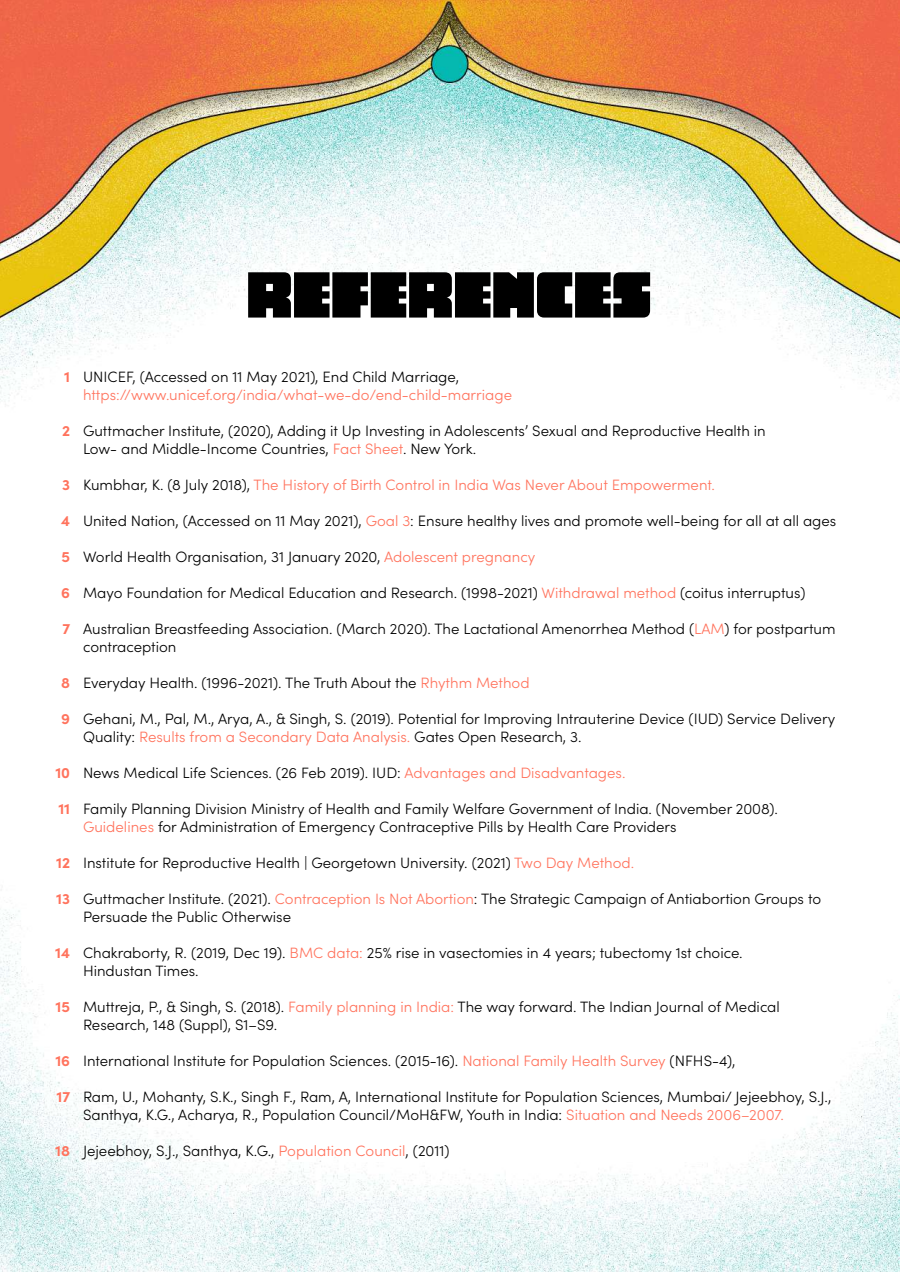
<style>
.page{position:relative;width:900px;height:1272px;background:#fff}
.page>*{position:absolute;margin:0;border:0;box-sizing:border-box;transform-origin:0 0}
.t1{font:56.55px "Chuck";color:#000}
.t2{font:300 15px/18px "Sofia Pro";color:#000}
.t3{font:300 15px "Sofia Pro";color:#ff735d}
.t4{font:700 15px "Sofia Pro";color:#ff735d}
.s1{color:#ff735d}
.s2{color:#000}
</style>
<div class="page">
<img style="left:0;top:0;width:900px;height:1272px">
<h1 class="t1" style="left:246px;top:262px;width:407px">REFERENCES</h1>
<p class="t4" style="left:64px;top:365px;width:7px">1</p>
<p class="t4" style="left:62px;top:419px;width:10px">2</p>
<p class="t4" style="left:62px;top:473px;width:9px">3</p>
<p class="t4" style="left:61px;top:509px;width:10px">4</p>
<p class="t4" style="left:62px;top:545px;width:10px">5</p>
<p class="t4" style="left:61px;top:581px;width:10px">6</p>
<p class="t4" style="left:62px;top:617px;width:9px">7</p>
<p class="t4" style="left:61px;top:671px;width:10px">8</p>
<p class="t4" style="left:61px;top:707px;width:10px">9</p>
<p class="t4" style="left:55px;top:761px;width:16px">10</p>
<p class="t4" style="left:58px;top:797px;width:13px">11</p>
<p class="t4" style="left:56px;top:851px;width:15px">12</p>
<p class="t4" style="left:56px;top:887px;width:15px">13</p>
<p class="t4" style="left:55px;top:941px;width:16px">14</p>
<p class="t4" style="left:56px;top:995px;width:16px">15</p>
<p class="t4" style="left:55px;top:1049px;width:16px">16</p>
<p class="t4" style="left:56px;top:1085px;width:15px">17</p>
<p class="t4" style="left:55px;top:1139px;width:16px">18</p>
<p class="t2" style="left:83px;top:367px;width:378px">UNICEF, (Accessed on 11 May 2021), End Child Marriage,</p>
<p class="t3" style="left:83px;top:384px;width:431px">https://www.unicef.org/india/what-we-do/end-child-marriage</p>
<p class="t2" style="left:83px;top:421px;width:684px">Guttmacher Institute, (2020), Adding it Up Investing in Adolescents’ Sexual and Reproductive Health in<br>Low- and Middle-Income Countries, <span class="s1">Fact Sheet</span>. New York.</p>
<p class="t3" style="left:83px;top:474px;width:634px"><span class="s2">Kumbhar, K. (8 July 2018),</span> The History of Birth Control in India Was Never About Empowerment.</p>
<p class="t2" style="left:83px;top:511px;width:755px">United Nation, (Accessed on 11 May 2021), <span class="s1">Goal 3</span>: Ensure healthy lives and promote well-being for all at all ages</p>
<p class="t2" style="left:83px;top:547px;width:454px">World Health Organisation, 31 January 2020, <span class="s1">Adolescent pregnancy</span></p>
<p class="t2" style="left:83px;top:583px;width:724px">Mayo Foundation for Medical Education and Research. (1998-2021) <span class="s1">Withdrawal method</span> (coitus interruptus)</p>
<p class="t2" style="left:83px;top:619px;width:754px">Australian Breastfeeding Association. (March 2020). The Lactational Amenorrhea Method (<span class="s1">LAM</span>) for postpartum contraception</p>
<p class="t2" style="left:83px;top:673px;width:448px">Everyday Health. (1996-2021). The Truth About the <span class="s1">Rhythm Method</span></p>
<p class="t2" style="left:83px;top:709px;width:754px">Gehani, M., Pal, M., Arya, A., &amp; Singh, S. (2019). Potential for Improving Intrauterine Device (IUD) Service Delivery<br>Quality: <span class="s1">Results from a Secondary Data Analysis.</span> Gates Open Research, 3.</p>
<p class="t2" style="left:83px;top:763px;width:544px">News Medical Life Sciences. (26 Feb 2019). IUD: <span class="s1">Advantages and Disadvantages.</span></p>
<p class="t2" style="left:83px;top:799px;width:696px">Family Planning Division Ministry of Health and Family Welfare Government of India. (November 2008).<br><span class="s1">Guidelines</span> for Administration of Emergency Contraceptive Pills by Health Care Providers</p>
<p class="t2" style="left:83px;top:853px;width:553px">Institute for Reproductive Health | Georgetown University. (2021) <span class="s1">Two Day Method.</span></p>
<p class="t2" style="left:83px;top:889px;width:740px">Guttmacher Institute. (2021). <span class="s1">Contraception Is Not Abortion</span>: The Strategic Campaign of Antiabortion Groups to<br>Persuade the Public Otherwise</p>
<p class="t2" style="left:83px;top:943px;width:661px">Chakraborty, R. (2019, Dec 19). <span class="s1">BMC data:</span> 25% rise in vasectomies in 4 years; tubectomy 1st choice.<br>Hindustan Times.</p>
<p class="t2" style="left:83px;top:997px;width:698px">Muttreja, P., &amp; Singh, S. (2018). <span class="s1">Family planning in India:</span> The way forward. The Indian Journal of Medical<br>Research, 148 (Suppl), S1–S9.</p>
<p class="t2" style="left:83px;top:1051px;width:654px">International Institute for Population Sciences. (2015-16). <span class="s1">National Family Health Survey</span> (NFHS-4),</p>
<p class="t2" style="left:83px;top:1087px;width:750px">Ram, U., Mohanty, S.K., Singh F., Ram, A, International Institute for Population Sciences, Mumbai/ Jejeebhoy, S.J.,<br>Santhya, K.G., Acharya, R., Population Council/MoH&amp;FW, Youth in India: <span class="s1">Situation and Needs 2006–2007.</span></p>
<p class="t2" style="left:83px;top:1141px;width:368px">Jejeebhoy, S.J., Santhya, K.G., <span class="s1">Population Council</span>, (2011)</p>
</div>
